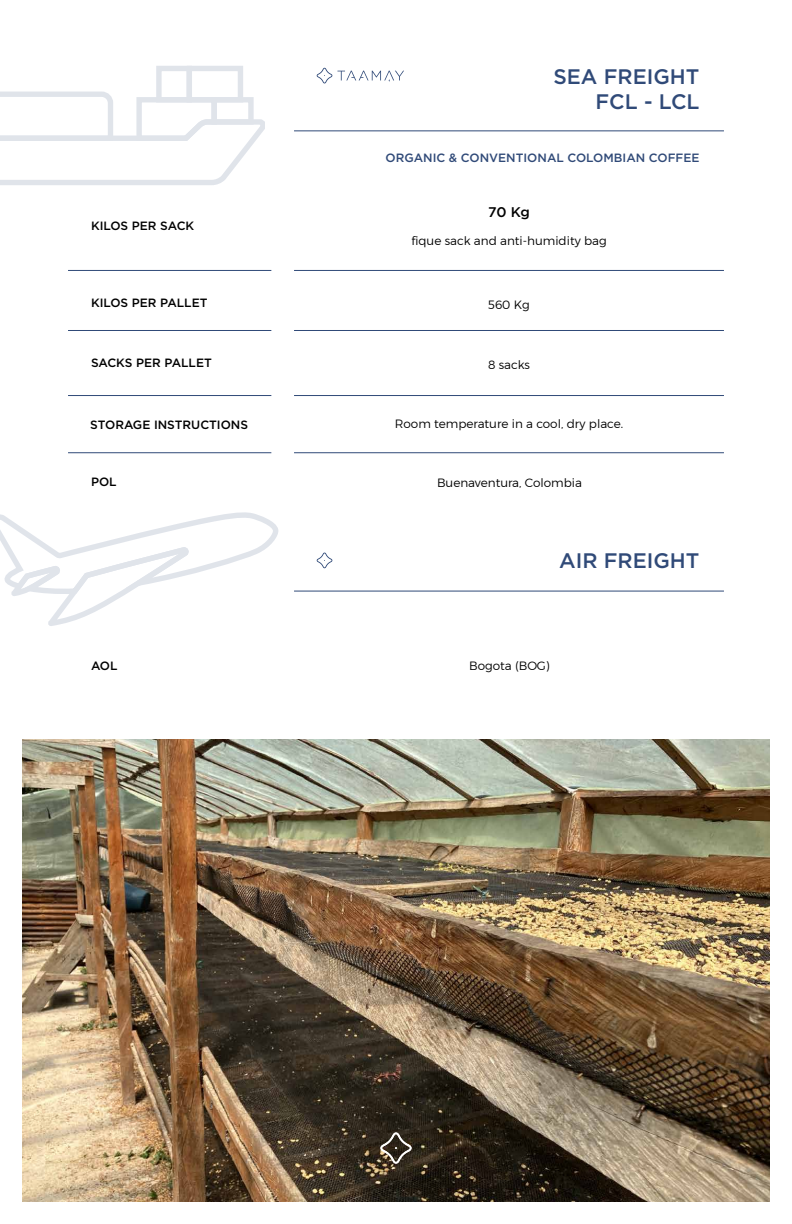
<style>
.page{position:relative;width:792px;height:1224px;background:#fff}
.page>*{position:absolute;margin:0;border:0;box-sizing:border-box;transform-origin:0 0}
.t1{font:500 21px/25.2px "Gotham";color:#304a78;text-align:right}
.t2{font:500 14px "Gotham";color:#000}
.t3{font:300 12px "Montserrat";color:#000}
.t4{font:500 12px "Gotham";color:#000}
.t5{font:500 12px "Gotham";color:#304a78}
</style>
<div class="page">
<svg style="left:317px;top:68px;width:87px;height:15px"></svg>
<hr style="left:294px;top:130px;width:430px;height:1px;background:#304a78">
<hr style="left:68px;top:452px;width:203px;height:1px;background:#304a78">
<hr style="left:294px;top:452px;width:430px;height:1px;background:#304a78">
<hr style="left:68px;top:395px;width:203px;height:1px;background:#304a78">
<hr style="left:294px;top:395px;width:430px;height:1px;background:#304a78">
<hr style="left:68px;top:330px;width:203px;height:1px;background:#304a78">
<hr style="left:294px;top:330px;width:430px;height:1px;background:#304a78">
<hr style="left:68px;top:270px;width:203px;height:1px;background:#304a78">
<hr style="left:294px;top:270px;width:430px;height:1px;background:#304a78">
<hr style="left:294px;top:591px;width:430px;height:1px;background:#304a78">
<svg style="left:317px;top:553px;width:15px;height:15px"></svg>
<svg style="left:0;top:512px;width:278px;height:114px"></svg>
<img style="left:23px;top:740px;width:746px;height:462px">
<svg style="left:380px;top:1133px;width:32px;height:31px"></svg>
<svg style="left:0;top:89px;width:264px;height:96px"></svg>
<h1 class="t1" style="left:553px;top:63px;width:148px">SEA FREIGHT<br>FCL - LCL</h1>
<p class="t4" style="left:91px;top:218px;width:105px">KILOS PER SACK</p>
<p class="t5" style="left:385px;top:149px;width:316px">ORGANIC &amp; CONVENTIONAL COLOMBIAN COFFEE</p>
<p class="t2" style="left:488px;top:202px;width:43px">70 Kg</p>
<p class="t3" style="left:411px;top:234px;width:197px">fique sack and anti-humidity bag</p>
<p class="t4" style="left:91px;top:295px;width:118px">KILOS PER PALLET</p>
<p class="t3" style="left:488px;top:297px;width:43px">560 Kg</p>
<p class="t4" style="left:91px;top:355px;width:122px">SACKS PER PALLET</p>
<p class="t3" style="left:488px;top:357px;width:44px">8 sacks</p>
<p class="t4" style="left:90px;top:417px;width:159px">STORAGE INSTRUCTIONS</p>
<p class="t4" style="left:91px;top:474px;width:27px">POL</p>
<p class="t3" style="left:395px;top:416px;width:230px">Room temperature in a cool, dry place.</p>
<p class="t3" style="left:437px;top:475px;width:146px">Buenaventura, Colombia</p>
<h1 class="t1" style="left:559px;top:548px;width:142px">AIR FREIGHT</h1>
<p class="t4" style="left:91px;top:658px;width:28px">AOL</p>
<p class="t3" style="left:469px;top:658px;width:82px">Bogota (BOG)</p>
</div>
